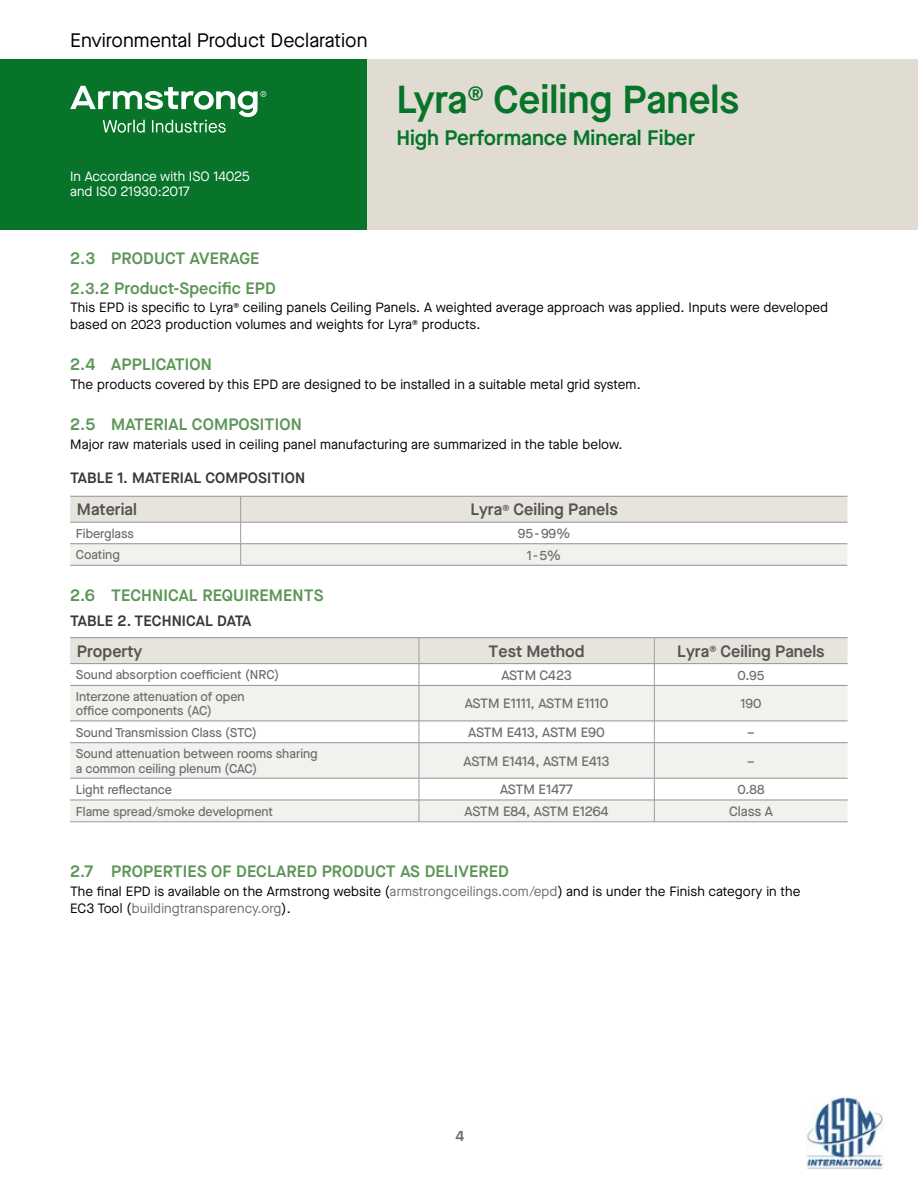
<style>
.page{position:relative;width:918px;height:1188px;background:#fff}
.page>*{position:absolute;margin:0;border:0;box-sizing:border-box;transform-origin:0 0}
.t1{font:600 39px "Maison Neue";color:#07742a}
.t2{font:600 21px "Maison Neue";color:#07742a}
.t3{font:19.5px "Maison Neue";color:#000001}
.t4{font:600 16.5px/29.4px "Maison Neue";letter-spacing:.01em;color:#5d9658}
.t5{font:600 16.5px "Maison Neue";color:#545553}
.t6{font:600 15px "Maison Neue";letter-spacing:.01em;color:#393a38}
.t7{font:600 15px "Maison Neue";color:#6d6d6c}
.t8{font:13.5px/16.5px "Maison Neue";letter-spacing:.01em;color:#000001}
.t9{font:500 13.5px "Maison Neue";letter-spacing:-.015em;color:#6d6d6c}
.t10{font:13.5px/15px "Maison Neue";color:#fff}
.t11{font:500 12.75px/14.2px "Maison Neue";color:#6d6d6c}
.s1{color:#6d6d6c}
</style>
<div class="page">
<div style="left:0;top:60px;width:918px;height:170px;background:#e0dcd2"></div>
<div style="left:0;top:60px;width:367px;height:170px;background:#07742a"></div>
<svg style="left:70px;top:86px;width:196px;height:47px"></svg>
<img style="left:805px;top:1097px;width:79px;height:72px">
<hr style="left:70px;top:565px;width:171px;height:1px;background:#909398">
<hr style="left:241px;top:565px;width:606px;height:1px;background:#909398">
<svg style="left:70px;top:496px;width:777px;height:69px"></svg>
<svg style="left:70px;top:686px;width:778px;height:136px;fill:#f3f1ed"></svg>
<hr style="left:70px;top:637px;width:349px;height:1px;background:#909398">
<hr style="left:419px;top:637px;width:235px;height:1px;background:#909398">
<hr style="left:654px;top:637px;width:194px;height:1px;background:#909398">
<hr style="left:70px;top:685px;width:349px;height:1px;background:#909398">
<hr style="left:419px;top:685px;width:235px;height:1px;background:#909398">
<hr style="left:655px;top:685px;width:193px;height:1px;background:#909398">
<hr style="left:70px;top:721px;width:349px;height:1px;background:#909398">
<hr style="left:419px;top:721px;width:235px;height:1px;background:#909398">
<hr style="left:655px;top:721px;width:193px;height:1px;background:#909398">
<hr style="left:70px;top:742px;width:349px;height:1px;background:#909398">
<hr style="left:419px;top:742px;width:235px;height:1px;background:#909398">
<hr style="left:655px;top:742px;width:193px;height:1px;background:#909398">
<hr style="left:70px;top:778px;width:349px;height:1px;background:#909398">
<hr style="left:419px;top:778px;width:235px;height:1px;background:#909398">
<hr style="left:655px;top:778px;width:193px;height:1px;background:#909398">
<hr style="left:70px;top:800px;width:349px;height:1px;background:#909398">
<hr style="left:419px;top:800px;width:235px;height:1px;background:#909398">
<hr style="left:655px;top:800px;width:193px;height:1px;background:#909398">
<hr style="left:419px;top:685px;width:1px;height:36px;background:#9d9d9d">
<hr style="left:654px;top:685px;width:1px;height:36px;background:#9d9d9d">
<svg style="left:419px;top:721px;width:1px;height:22px"></svg>
<svg style="left:654px;top:721px;width:1px;height:22px"></svg>
<hr style="left:419px;top:743px;width:1px;height:35px;background:#9d9d9d">
<hr style="left:654px;top:743px;width:1px;height:35px;background:#9d9d9d">
<svg style="left:70px;top:638px;width:778px;height:47px"></svg>
<svg style="left:419px;top:778px;width:1px;height:44px"></svg>
<svg style="left:654px;top:778px;width:1px;height:44px"></svg>
<hr style="left:70px;top:822px;width:349px;height:1px;background:#9d9d9d">
<hr style="left:419px;top:822px;width:235px;height:1px;background:#9d9d9d">
<hr style="left:654px;top:822px;width:194px;height:1px;background:#9d9d9d">
<h3 class="t3" style="left:70px;top:27px;width:299px">Environmental Product Declaration</h3>
<p class="t10" style="left:70px;top:169px;width:181px">In Accordance with ISO 14025 and ISO 21930:2017</p>
<h1 class="t1" style="left:396px;top:72px;width:344px">Lyra<sup>®</sup> Ceiling Panels</h1>
<h2 class="t2" style="left:396px;top:123px;width:300px">High Performance Mineral Fiber</h2>
<p class="t4" style="left:70px;top:243px;width:207px">2.3 PRODUCT AVERAGE<br>2.3.2 Product-Specific EPD</p>
<p class="t8" style="left:70px;top:299px;width:760px">This EPD is specific to Lyra<sup>®</sup> ceiling panels Ceiling Panels. A weighted average approach was applied. Inputs were developed based on 2023 production volumes and weights for Lyra<sup>®</sup> products.</p>
<p class="t4" style="left:70px;top:349px;width:143px">2.4 APPLICATION</p>
<p class="t8" style="left:70px;top:376px;width:572px">The products covered by this EPD are designed to be installed in a suitable metal grid system.</p>
<p class="t4" style="left:70px;top:409px;width:233px">2.5 MATERIAL COMPOSITION</p>
<p class="t8" style="left:70px;top:436px;width:554px">Major raw materials used in ceiling panel manufacturing are summarized in the table below.</p>
<p class="t6" style="left:70px;top:468px;width:237px">TABLE 1. MATERIAL COMPOSITION</p>
<p class="t5" style="left:77px;top:498px;width:62px">Material</p>
<p class="t5" style="left:470px;top:498px;width:149px">Lyra<sup>®</sup> Ceiling Panels</p>
<p class="t11" style="left:76px;top:526px;width:59px">Fiberglass</p>
<p class="t9" style="left:518px;top:524px;width:54px">95-99%</p>
<p class="t11" style="left:76px;top:548px;width:45px">Coating</p>
<p class="t9" style="left:527px;top:546px;width:36px">1-5%</p>
<p class="t4" style="left:70px;top:580px;width:255px">2.6 TECHNICAL REQUIREMENTS</p>
<p class="t6" style="left:70px;top:611px;width:183px">TABLE 2. TECHNICAL DATA</p>
<p class="t5" style="left:77px;top:640px;width:67px">Property</p>
<p class="t5" style="left:489px;top:640px;width:98px">Test Method</p>
<p class="t5" style="left:677px;top:640px;width:149px">Lyra<sup>®</sup> Ceiling Panels</p>
<p class="t11" style="left:76px;top:668px;width:205px">Sound absorption coefficient (NRC)</p>
<p class="t9" style="left:501px;top:666px;width:72px">ASTM C423</p>
<p class="t9" style="left:737px;top:666px;width:29px">0.95</p>
<p class="t11" style="left:76px;top:689px;width:170px">Interzone attenuation of open office components (AC)</p>
<p class="t9" style="left:465px;top:695px;width:145px">ASTM E1111, ASTM E1110</p>
<p class="t9" style="left:740px;top:694px;width:23px">190</p>
<p class="t11" style="left:76px;top:725px;width:183px">Sound Transmission Class (STC)</p>
<p class="t9" style="left:468px;top:723px;width:138px">ASTM E413, ASTM E90</p>
<p class="t9" style="left:747px;top:723px;width:9px">–</p>
<p class="t11" style="left:76px;top:746px;width:243px">Sound attenuation between rooms sharing a common ceiling plenum (CAC)</p>
<p class="t9" style="left:464px;top:752px;width:148px">ASTM E1414, ASTM E413</p>
<p class="t9" style="left:747px;top:752px;width:9px">–</p>
<p class="t11" style="left:76px;top:782px;width:98px">Light reflectance</p>
<p class="t9" style="left:500px;top:780px;width:74px">ASTM E1477</p>
<p class="t9" style="left:737px;top:780px;width:28px">0.88</p>
<p class="t11" style="left:76px;top:804px;width:199px">Flame spread/smoke development</p>
<p class="t9" style="left:465px;top:802px;width:146px">ASTM E84, ASTM E1264</p>
<p class="t9" style="left:729px;top:802px;width:45px">Class A</p>
<p class="t4" style="left:70px;top:857px;width:440px">2.7 PROPERTIES OF DECLARED PRODUCT AS DELIVERED</p>
<p class="t8" style="left:70px;top:883px;width:732px">The final EPD is available on the Armstrong website (<span class="s1">armstrongceilings.com/epd</span>) and is under the Finish category in the<br>EC3 Tool (<span class="s1">buildingtransparency.org</span>).</p>
<p class="t7" style="left:456px;top:1125px;width:10px">4</p>
</div>
